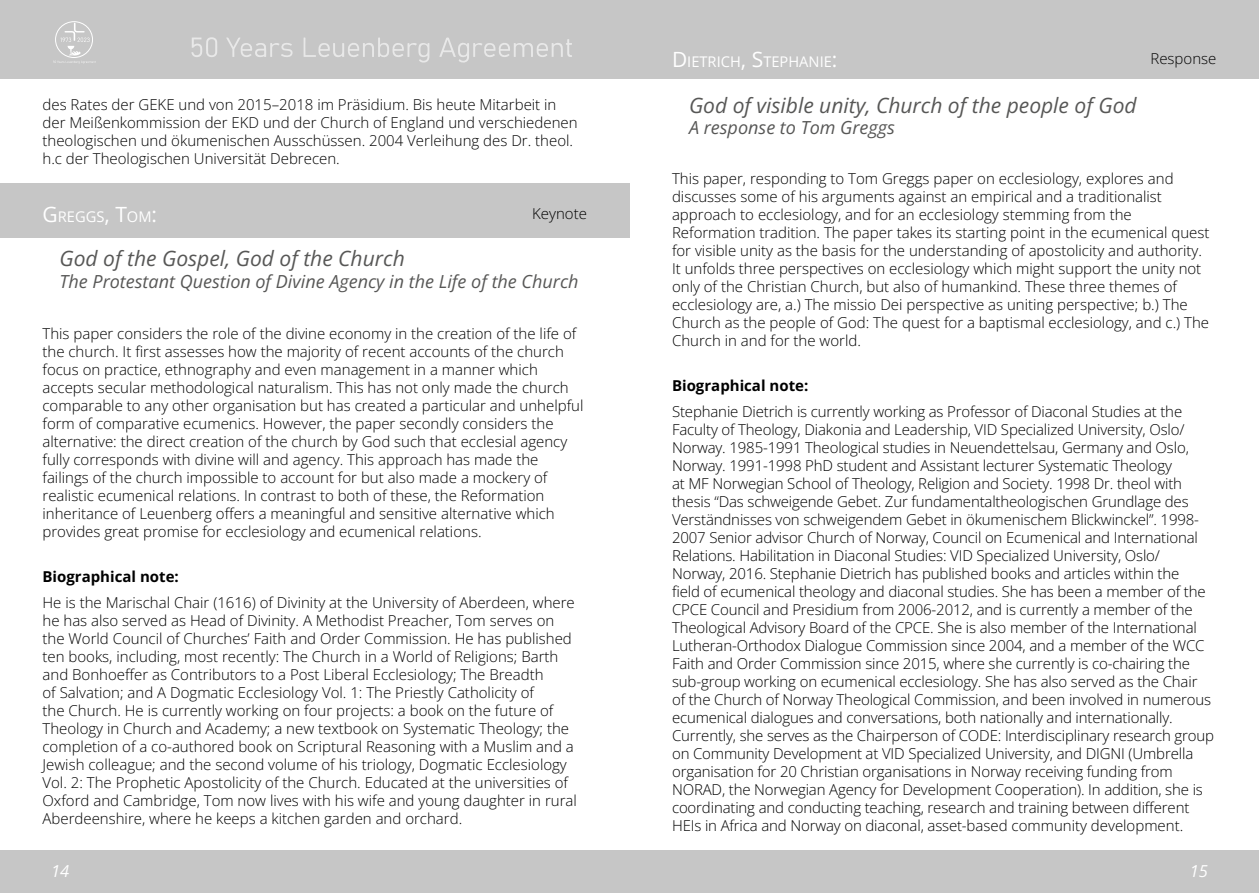
<style>
.page{position:relative;width:1259px;height:893px;background:#fff}
.page>*{position:absolute;margin:0;border:0;box-sizing:border-box;transform-origin:0 0}
.t1{font:italic 21px "Open Sans";color:#575756}
.t2{font:italic 18px "Open Sans";color:#575756}
.t3{font:italic 16.5px "Open Sans";color:#fff}
.t4{font:15px/18px "Open Sans";color:#000}
.t5{font:14.7px "Open Sans";color:#fff}
.s1{font-size:21px}
</style>
<div class="page">
<div style="left:0;top:850px;width:1259px;height:43px;background:#c6c6c6"></div>
<div style="left:0;top:0;width:1259px;height:79px;background:#c6c6c6"></div>
<div style="left:0;top:183px;width:629px;height:55px;background:#c6c6c6"></div>
<svg style="left:53px;top:23px;width:43px;height:41px"></svg>
<div style="left:55px;top:21px;width:38px;height:37px;border:1px solid #fff;border-radius:50%"></div>
<svg style="left:191px;top:37px;width:26px;height:20px"></svg>
<svg style="left:439px;top:37px;width:133px;height:26px"></svg>
<svg style="left:303px;top:37px;width:126px;height:26px"></svg>
<svg style="left:226px;top:37px;width:67px;height:20px"></svg>
<p class="t4" style="left:43px;top:95px;width:536px">des Rates der GEKE und von 2015–2018 im Präsidium. Bis heute Mitarbeit in der Meißenkommission der EKD und der Church of England und verschiedenen theologischen und ökumenischen Ausschüssen. 2004 Verleihung des Dr. theol. h.c der Theologischen Universität Debrecen.</p>
<p class="t5" style="left:43px;top:206px;width:116px"><span class="s1">G</span>REGGS<span class="s1">, T</span>OM <span class="s1">:</span></p>
<h1 class="t1" style="left:60px;top:244px;width:347px">God of the Gospel, God of the Church</h1>
<p class="t2" style="left:60px;top:268px;width:520px">The Protestant Question of Divine Agency in the Life of the Church</p>
<p class="t4" style="left:532px;top:204px;width:56px">Keynote</p>
<p class="t4" style="left:43px;top:324px;width:542px">This paper considers the role of the divine economy in the creation of the life of the church. It first assesses how the majority of recent accounts of the church focus on practice, ethnography and even management in a manner which accepts secular methodological naturalism. This has not only made the church comparable to any other organisation but has created a particular and unhelpful form of comparative ecumenics. However, the paper secondly considers the alternative: the direct creation of the church by God such that ecclesial agency fully corresponds with divine will and agency. This approach has made the failings of the church impossible to account for but also made a mockery of realistic ecumenical relations. In contrast to both of these, the Reformation inheritance of Leuenberg offers a meaningful and sensitive alternative which provides great promise for ecclesiology and ecumenical relations.</p>
<p class="t4" style="left:43px;top:563px;width:534px;line-height:26.5px">Biographical note:<br>He is the Marischal Chair (1616) of Divinity at the University of Aberdeen, where</p>
<p class="t4" style="left:43px;top:611px;width:536px">he has also served as Head of Divinity. A Methodist Preacher, Tom serves on the World Council of Churches’ Faith and Order Commission. He has published ten books, including, most recently: The Church in a World of Religions; Barth and Bonhoeffer as Contributors to a Post Liberal Ecclesiology; The Breadth<br>of Salvation; and A Dogmatic Ecclesiology Vol. 1: The Priestly Catholicity of<br>the Church. He is currently working on four projects: a book on the future of Theology in Church and Academy; a new textbook on Systematic Theology; the completion of a co-authored book on Scriptural Reasoning with a Muslim and a Jewish colleague; and the second volume of his triology, Dogmatic Ecclesiology Vol. 2: The Prophetic Apostolicity of the Church. Educated at the universities of Oxford and Cambridge, Tom now lives with his wife and young daughter in rural Aberdeenshire, where he keeps a kitchen garden and orchard.</p>
<p class="t5" style="left:672px;top:52px;width:167px"><span class="s1">D</span>IETRICH<span class="s1">, S</span>TEPHANIE<span class="s1">:</span></p>
<h1 class="t1" style="left:689px;top:90px;width:449px">God of visible unity, Church of the people of God</h1>
<p class="t2" style="left:689px;top:115px;width:207px">A response to Tom Greggs</p>
<p class="t4" style="left:1150px;top:49px;width:67px">Response</p>
<p class="t4" style="left:672px;top:169px;width:539px">This paper, responding to Tom Greggs paper on ecclesiology, explores and discusses some of his arguments against an empirical and a traditionalist approach to ecclesiology, and for an ecclesiology stemming from the Reformation tradition. The paper takes its starting point in the ecumenical quest for visible unity as the basis for the understanding of apostolicity and authority.<br>It unfolds three perspectives on ecclesiology which might support the unity not only of the Christian Church, but also of humankind. These three themes of ecclesiology are, a.) The missio Dei perspective as uniting perspective; b.) The Church as the people of God: The quest for a baptismal ecclesiology, and c.) The Church in and for the world.</p>
<p class="t4" style="left:672px;top:371px;width:512px;line-height:26.5px">Biographical note:<br>Stephanie Dietrich is currently working as Professor of Diaconal Studies at the</p>
<p class="t4" style="left:672px;top:420px;width:544px">Faculty of Theology, Diakonia and Leadership, VID Specialized University, Oslo/ Norway. 1985-1991 Theological studies in Neuendettelsau, Germany and Oslo, Norway. 1991-1998 PhD student and Assistant lecturer Systematic Theology<br>at MF Norwegian School of Theology, Religion and Society. 1998 Dr. theol with thesis “Das schweigende Gebet. Zur fundamentaltheologischen Grundlage des Verständnisses von schweigendem Gebet in ökumenischem Blickwinckel”. 1998- 2007 Senior advisor Church of Norway, Council on Ecumenical and International Relations. Habilitation in Diaconal Studies: VID Specialized University, Oslo/ Norway, 2016. Stephanie Dietrich has published books and articles within the<br>field of ecumenical theology and diaconal studies. She has been a member of the CPCE Council and Presidium from 2006-2012, and is currently a member of the Theological Advisory Board of the CPCE. She is also member of the International Lutheran-Orthodox Dialogue Commission since 2004, and a member of the WCC Faith and Order Commission since 2015, where she currently is co-chairing the sub-group working on ecumenical ecclesiology. She has also served as the Chair of the Church of Norway Theological Commission, and been involved in numerous ecumenical dialogues and conversations, both nationally and internationally.<br>Currently, she serves as the Chairperson of CODE: Interdisciplinary research group on Community Development at VID Specialized University, and DIGNI (Umbrella organisation for 20 Christian organisations in Norway receiving funding from NORAD, the Norwegian Agency for Development Cooperation). In addition, she is coordinating and conducting teaching, research and training between different HEIs in Africa and Norway on diaconal, asset-based community development.</p>
<p class="t3" style="left:51px;top:859px;width:20px">14</p>
<p class="t3" style="left:1189px;top:859px;width:20px">15</p>
</div>
